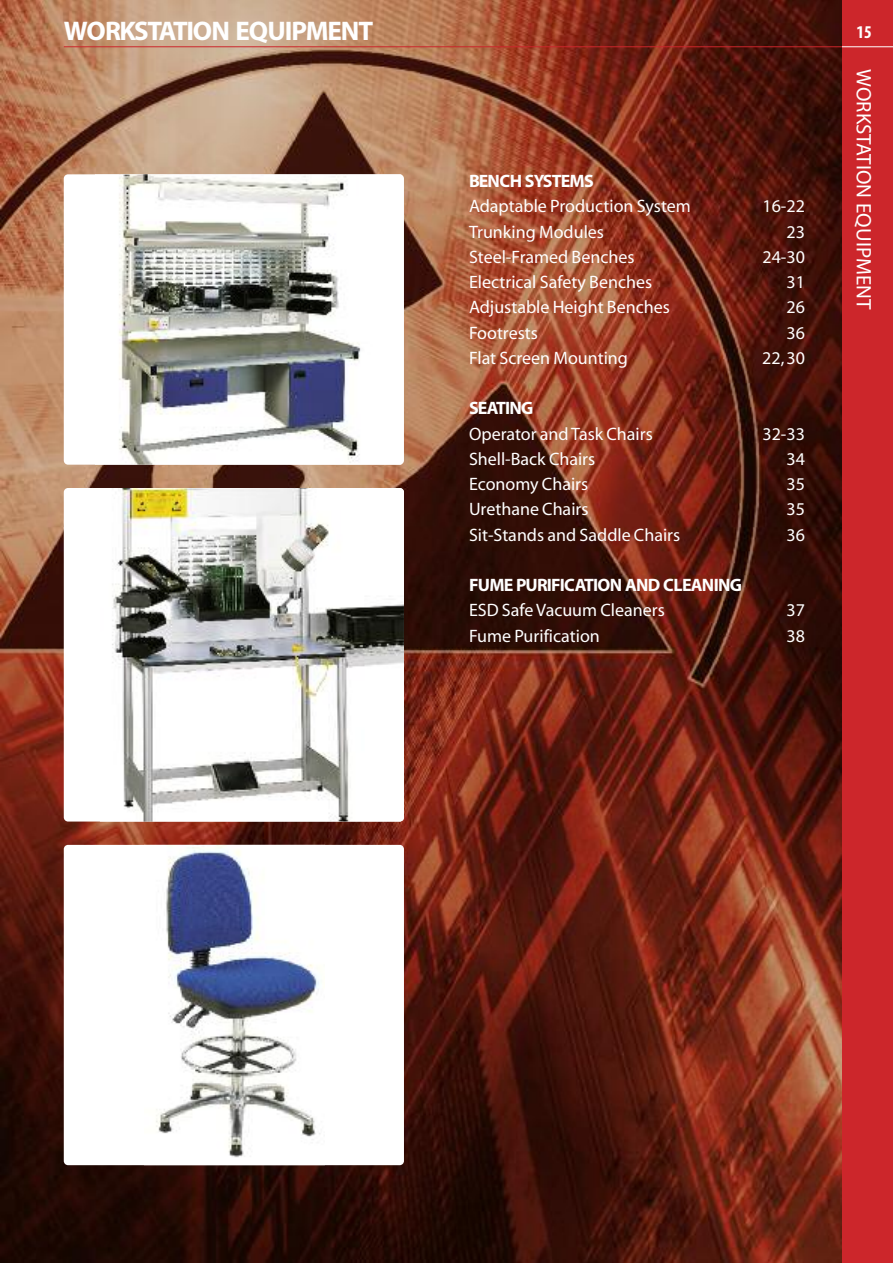
<style>
.page{position:relative;width:893px;height:1263px;background:#fff}
.page>*{position:absolute;margin:0;border:0;box-sizing:border-box;transform-origin:0 0}
.t1{font:700 27px "Myriad";letter-spacing:-.045em;color:#fff}
.t2{font:21px "Myriad";color:#fff}
.t3{font:18px "Myriad";color:#fff}
.t4{font:700 18px "Myriad";letter-spacing:-.04em;color:#fff}
.t5{font:700 condensed 18px "Myriad";color:#fff}
</style>
<div class="page">
<img style="left:0;top:0;width:842px;height:1263px">
<div style="left:842px;top:0;width:51px;height:1263px;background:#cc262b"></div>
<hr style="left:842px;top:46px;width:51px;height:1px;background:#fff">
<div style="left:64px;top:174px;width:340px;height:291px;background:#fff;border-radius:4px"></div>
<img style="left:96px;top:174px;width:306px;height:291px">
<div style="left:64px;top:488px;width:340px;height:333px;background:#fff;border-radius:4px"></div>
<img style="left:112px;top:488px;width:292px;height:333px">
<div style="left:64px;top:845px;width:340px;height:320px;background:#fff;border-radius:4px"></div>
<img style="left:156px;top:845px;width:164px;height:313px">
<hr style="left:64px;top:46px;width:778px;height:1px;background:#cc262b">
<h1 class="t1" style="left:64px;top:21px;width:311px">WORKSTATION EQUIPMENT</h1>
<p class="t4" style="left:469px;top:174px;width:126px">BENCH SYSTEMS</p>
<p class="t3" style="left:469px;top:200px;width:223px">Adaptable Production System</p>
<p class="t3" style="left:762px;top:200px;width:44px">16-22</p>
<p class="t3" style="left:469px;top:225px;width:137px">Trunking Modules</p>
<p class="t3" style="left:786px;top:225px;width:20px">23</p>
<p class="t3" style="left:469px;top:250px;width:167px">Steel-Framed Benches</p>
<p class="t3" style="left:762px;top:250px;width:44px">24-30</p>
<p class="t3" style="left:469px;top:275px;width:185px">Electrical Safety Benches</p>
<p class="t3" style="left:786px;top:275px;width:20px">31</p>
<p class="t3" style="left:469px;top:301px;width:202px">Adjustable Height Benches</p>
<p class="t3" style="left:786px;top:301px;width:20px">26</p>
<p class="t3" style="left:469px;top:326px;width:70px">Footrests</p>
<p class="t3" style="left:786px;top:326px;width:20px">36</p>
<p class="t3" style="left:469px;top:351px;width:160px">Flat Screen Mounting</p>
<p class="t3" style="left:762px;top:351px;width:44px">22,30</p>
<p class="t4" style="left:469px;top:402px;width:66px">SEATING</p>
<p class="t3" style="left:469px;top:427px;width:185px">Operator andTask Chairs</p>
<p class="t3" style="left:762px;top:427px;width:44px">32-33</p>
<p class="t3" style="left:469px;top:452px;width:128px">Shell-Back Chairs</p>
<p class="t3" style="left:786px;top:452px;width:20px">34</p>
<p class="t3" style="left:469px;top:477px;width:121px">Economy Chairs</p>
<p class="t3" style="left:786px;top:477px;width:20px">35</p>
<p class="t3" style="left:469px;top:503px;width:121px">Urethane Chairs</p>
<p class="t3" style="left:786px;top:503px;width:20px">35</p>
<p class="t3" style="left:469px;top:528px;width:213px">Sit-Stands and Saddle Chairs</p>
<p class="t3" style="left:786px;top:528px;width:20px">36</p>
<p class="t4" style="left:469px;top:578px;width:275px">FUME PURIFICATION AND CLEANING</p>
<p class="t3" style="left:469px;top:604px;width:197px">ESD Safe Vacuum Cleaners</p>
<p class="t3" style="left:786px;top:604px;width:20px">37</p>
<p class="t3" style="left:469px;top:629px;width:132px">Fume Purification</p>
<p class="t3" style="left:786px;top:629px;width:20px">38</p>
<p class="t5" style="left:856px;top:26px;width:17px">15</p>
<p class="t2" style="left:872px;top:69px;width:242px;rotate:90deg">WORKSTATION EQUIPMENT</p>
</div>
